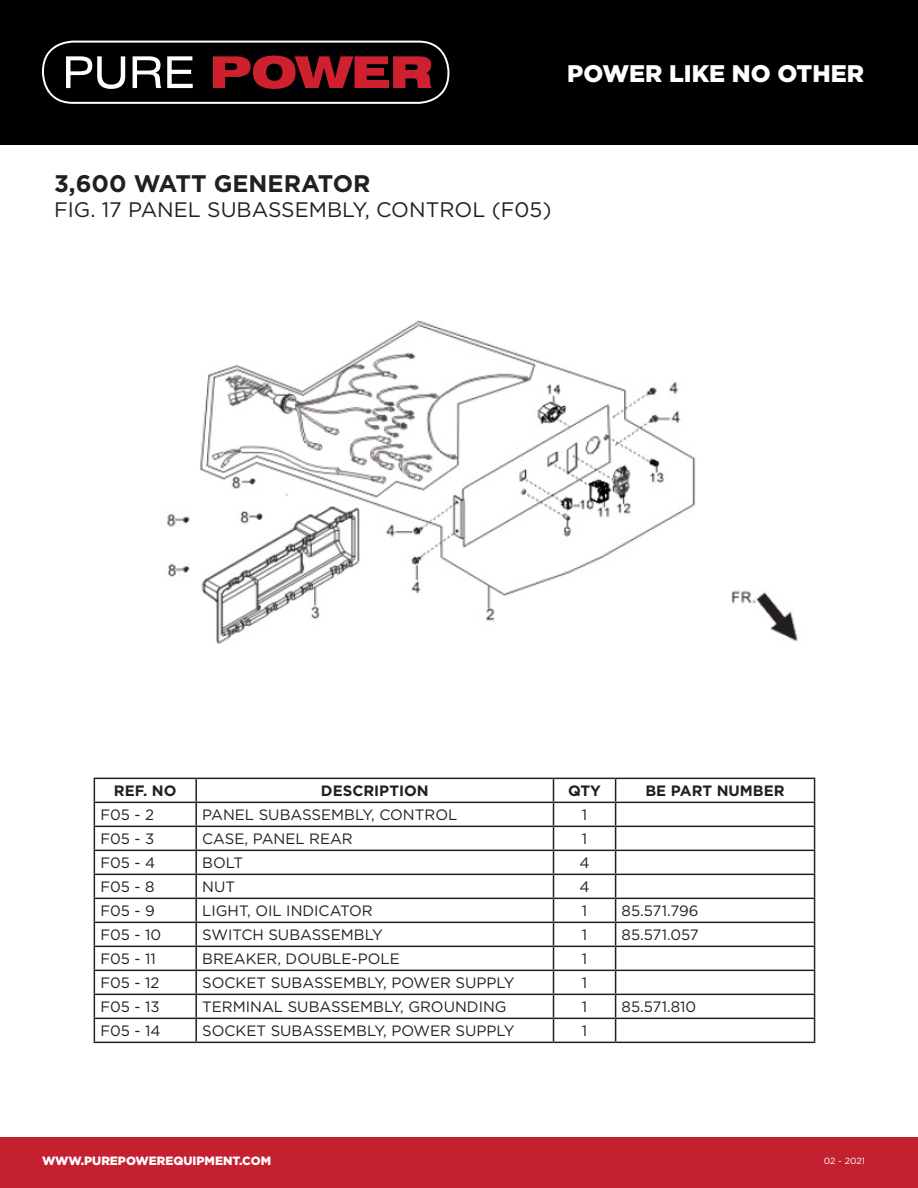
<style>
.page{position:relative;width:918px;height:1188px;background:#fff}
.page>*{position:absolute;margin:0;border:0;box-sizing:border-box;transform-origin:0 0}
.t1{font:700 24px "Gotham";color:#231f20}
.t2{font:900 24px "Gotham";color:#fff}
.t3{font:21px "Gotham";color:#231f20}
.t4{font:15px "Gotham";color:#231f20}
.t5{font:700 15px "Gotham";color:#231f20}
.t6{font:900 12px "Gotham";color:#fff}
.t7{font:9px "Gotham";letter-spacing:-.005em;color:#fff}
</style>
<div class="page">
<div style="left:0;top:0;width:918px;height:144px;background:#000002"></div>
<div style="left:0;top:1138px;width:918px;height:50px;background:#c42030"></div>
<svg style="left:42px;top:41px;width:407px;height:63px"></svg>
<hr style="left:94px;top:778px;width:102px;height:1px;background:#231f20">
<hr style="left:196px;top:778px;width:358px;height:1px;background:#231f20">
<hr style="left:195px;top:779px;width:2px;height:23px;background:#231f20">
<hr style="left:554px;top:778px;width:62px;height:1px;background:#231f20">
<hr style="left:616px;top:778px;width:199px;height:1px;background:#231f20">
<hr style="left:94px;top:802px;width:102px;height:1px;background:#231f20">
<hr style="left:196px;top:802px;width:358px;height:1px;background:#231f20">
<hr style="left:195px;top:803px;width:2px;height:23px;background:#231f20">
<hr style="left:554px;top:802px;width:62px;height:1px;background:#231f20">
<hr style="left:616px;top:802px;width:199px;height:1px;background:#231f20">
<hr style="left:94px;top:826px;width:102px;height:1px;background:#231f20">
<hr style="left:196px;top:826px;width:358px;height:1px;background:#231f20">
<hr style="left:195px;top:827px;width:2px;height:23px;background:#231f20">
<hr style="left:554px;top:826px;width:62px;height:1px;background:#231f20">
<hr style="left:616px;top:826px;width:199px;height:1px;background:#231f20">
<hr style="left:94px;top:850px;width:102px;height:1px;background:#231f20">
<hr style="left:196px;top:850px;width:358px;height:1px;background:#231f20">
<hr style="left:195px;top:851px;width:2px;height:23px;background:#231f20">
<hr style="left:554px;top:850px;width:62px;height:1px;background:#231f20">
<hr style="left:616px;top:850px;width:199px;height:1px;background:#231f20">
<hr style="left:94px;top:874px;width:102px;height:1px;background:#231f20">
<hr style="left:196px;top:874px;width:358px;height:1px;background:#231f20">
<hr style="left:195px;top:875px;width:2px;height:23px;background:#231f20">
<hr style="left:554px;top:874px;width:62px;height:1px;background:#231f20">
<hr style="left:616px;top:874px;width:199px;height:1px;background:#231f20">
<hr style="left:94px;top:898px;width:102px;height:1px;background:#231f20">
<hr style="left:196px;top:898px;width:358px;height:1px;background:#231f20">
<hr style="left:195px;top:899px;width:2px;height:23px;background:#231f20">
<hr style="left:554px;top:898px;width:62px;height:1px;background:#231f20">
<hr style="left:616px;top:898px;width:199px;height:1px;background:#231f20">
<hr style="left:94px;top:922px;width:102px;height:1px;background:#231f20">
<hr style="left:196px;top:922px;width:358px;height:1px;background:#231f20">
<hr style="left:195px;top:923px;width:2px;height:23px;background:#231f20">
<hr style="left:554px;top:922px;width:62px;height:1px;background:#231f20">
<hr style="left:616px;top:922px;width:199px;height:1px;background:#231f20">
<hr style="left:94px;top:946px;width:102px;height:1px;background:#231f20">
<hr style="left:196px;top:946px;width:358px;height:1px;background:#231f20">
<hr style="left:195px;top:947px;width:2px;height:23px;background:#231f20">
<hr style="left:554px;top:946px;width:62px;height:1px;background:#231f20">
<hr style="left:616px;top:946px;width:199px;height:1px;background:#231f20">
<hr style="left:94px;top:970px;width:102px;height:1px;background:#231f20">
<hr style="left:196px;top:970px;width:358px;height:1px;background:#231f20">
<hr style="left:195px;top:971px;width:2px;height:23px;background:#231f20">
<hr style="left:554px;top:970px;width:62px;height:1px;background:#231f20">
<hr style="left:616px;top:970px;width:199px;height:1px;background:#231f20">
<hr style="left:94px;top:994px;width:102px;height:1px;background:#231f20">
<hr style="left:196px;top:994px;width:358px;height:1px;background:#231f20">
<hr style="left:195px;top:995px;width:2px;height:23px;background:#231f20">
<hr style="left:554px;top:994px;width:62px;height:1px;background:#231f20">
<hr style="left:616px;top:994px;width:199px;height:1px;background:#231f20">
<hr style="left:94px;top:1018px;width:102px;height:1px;background:#231f20">
<svg style="left:94px;top:779px;width:1px;height:263px"></svg>
<hr style="left:196px;top:1018px;width:358px;height:1px;background:#231f20">
<hr style="left:195px;top:1019px;width:2px;height:23px;background:#231f20">
<hr style="left:554px;top:1018px;width:62px;height:1px;background:#231f20">
<svg style="left:553px;top:779px;width:1px;height:263px"></svg>
<hr style="left:616px;top:1018px;width:199px;height:1px;background:#231f20">
<svg style="left:615px;top:779px;width:1px;height:263px"></svg>
<svg style="left:814px;top:779px;width:1px;height:263px"></svg>
<hr style="left:94px;top:1042px;width:102px;height:1px;background:#231f20">
<hr style="left:196px;top:1042px;width:358px;height:1px;background:#231f20">
<hr style="left:554px;top:1042px;width:62px;height:1px;background:#231f20">
<hr style="left:616px;top:1042px;width:199px;height:1px;background:#231f20">
<img style="left:167px;top:320px;width:631px;height:324px">
<h1 class="t2" style="left:567px;top:57px;width:298px">POWER LIKE NO OTHER</h1>
<h1 class="t1" style="left:54px;top:167px;width:318px">3,600 WATT GENERATOR</h1>
<p class="t3" style="left:54px;top:197px;width:499px">FIG. 17 PANEL SUBASSEMBLY, CONTROL (F05)</p>
<p class="t5" style="left:114px;top:781px;width:64px">REF. NO</p>
<p class="t5" style="left:321px;top:781px;width:109px">DESCRIPTION</p>
<p class="t5" style="left:568px;top:781px;width:34px">QTY</p>
<p class="t5" style="left:645px;top:781px;width:141px">BE PART NUMBER</p>
<p class="t4" style="left:100px;top:805px;width:55px">F05 - 2</p>
<p class="t4" style="left:202px;top:805px;width:257px">PANEL SUBASSEMBLY, CONTROL</p>
<p class="t4" style="left:582px;top:805px;width:7px">1</p>
<p class="t4" style="left:100px;top:829px;width:56px">F05 - 3</p>
<p class="t4" style="left:202px;top:829px;width:152px">CASE, PANEL REAR</p>
<p class="t4" style="left:582px;top:829px;width:7px">1</p>
<p class="t4" style="left:100px;top:853px;width:56px">F05 - 4</p>
<p class="t4" style="left:202px;top:853px;width:43px">BOLT</p>
<p class="t4" style="left:580px;top:853px;width:12px">4</p>
<p class="t4" style="left:100px;top:877px;width:56px">F05 - 8</p>
<p class="t4" style="left:202px;top:877px;width:34px">NUT</p>
<p class="t4" style="left:580px;top:877px;width:12px">4</p>
<p class="t4" style="left:100px;top:901px;width:56px">F05 - 9</p>
<p class="t4" style="left:202px;top:901px;width:172px">LIGHT, OIL INDICATOR</p>
<p class="t4" style="left:582px;top:901px;width:7px">1</p>
<p class="t4" style="left:622px;top:901px;width:78px">85.571.796</p>
<p class="t4" style="left:100px;top:925px;width:62px">F05 - 10</p>
<p class="t4" style="left:202px;top:925px;width:182px">SWITCH SUBASSEMBLY</p>
<p class="t4" style="left:582px;top:925px;width:7px">1</p>
<p class="t4" style="left:622px;top:925px;width:79px">85.571.057</p>
<p class="t4" style="left:100px;top:949px;width:57px">F05 - 11</p>
<p class="t4" style="left:202px;top:949px;width:199px">BREAKER, DOUBLE-POLE</p>
<p class="t4" style="left:582px;top:949px;width:7px">1</p>
<p class="t4" style="left:100px;top:973px;width:61px">F05 - 12</p>
<p class="t4" style="left:202px;top:973px;width:314px">SOCKET SUBASSEMBLY, POWER SUPPLY</p>
<p class="t4" style="left:582px;top:973px;width:7px">1</p>
<p class="t4" style="left:100px;top:997px;width:61px">F05 - 13</p>
<p class="t4" style="left:202px;top:997px;width:306px">TERMINAL SUBASSEMBLY, GROUNDING</p>
<p class="t4" style="left:582px;top:997px;width:7px">1</p>
<p class="t4" style="left:622px;top:997px;width:76px">85.571.810</p>
<p class="t4" style="left:100px;top:1021px;width:62px">F05 - 14</p>
<p class="t4" style="left:202px;top:1021px;width:314px">SOCKET SUBASSEMBLY, POWER SUPPLY</p>
<p class="t4" style="left:582px;top:1021px;width:7px">1</p>
<p class="t6" style="left:42px;top:1152px;width:231px">WWW.PUREPOWEREQUIPMENT.COM</p>
<p class="t7" style="left:824px;top:1155px;width:43px">02 - 2021</p>
</div>
